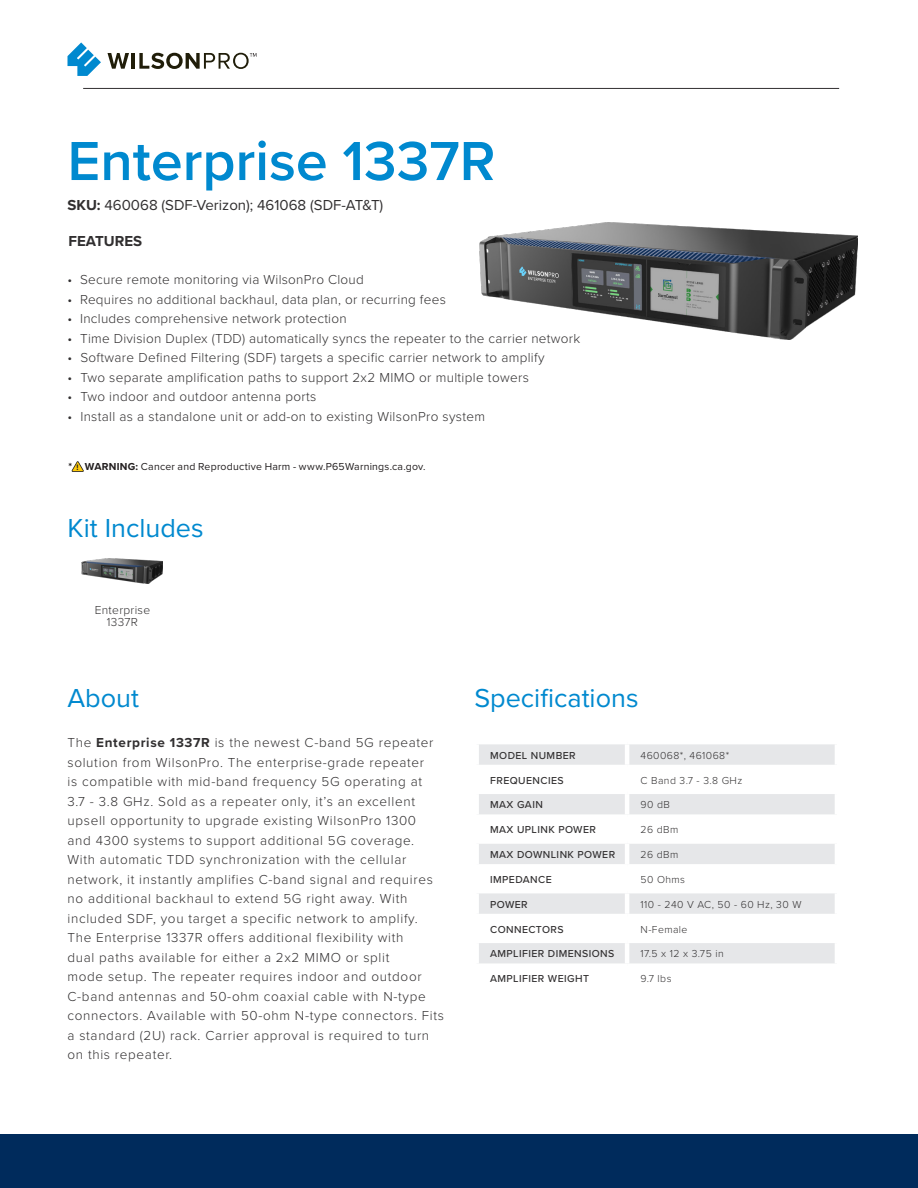
<style>
.page{position:relative;width:918px;height:1188px;background:#fff}
.page>*{position:absolute;margin:0;border:0;box-sizing:border-box;transform-origin:0 0}
.t1{font:600 57px "Proxima Nova";color:#0089cf}
.t2{font:27px "Proxima Nova";color:#0089cf}
.t3{font:15px "Proxima Nova";color:#312f30}
.t4{font:700 15px "Proxima Nova";color:#312f30}
.t5{font:300 13.5px/19.5px "Proxima Nova";letter-spacing:.05em;color:#312f30}
.t6{font:300 13.5px "Proxima Nova";letter-spacing:.025em;color:#312f30}
.t7{font:300 13.5px "Proxima Nova";letter-spacing:.02em;color:#312f30}
.t8{font:300 12px/12px "Proxima Nova";letter-spacing:.025em;color:#312f30;text-align:center}
.t9{font:500 10.5px "Proxima Nova";letter-spacing:.04em;color:#312f30}
.t10{font:300 10.5px "Proxima Nova";letter-spacing:.04em;color:#312f30}
.t11{font:10.5px "Proxima Nova";letter-spacing:.02em;color:#231f20}
.t12{font:700 10.5px "Proxima Nova";color:#231f20}
.s1{font-weight:700}
.s2{font-size:8.25px;color:#201d1e}
</style>
<div class="page">
<div style="left:0;top:1134px;width:918px;height:54px;background:#002b5c"></div>
<hr style="left:83px;top:88px;width:756px;height:1px;background:#312f30">
<svg style="left:68px;top:42px;width:33px;height:34px"></svg>
<svg style="left:108px;top:53px;width:21px;height:16px"></svg>
<hr style="left:132px;top:53px;width:3px;height:16px;background:#201d09">
<svg style="left:139px;top:53px;width:118px;height:16px"></svg>
<svg style="left:72px;top:461px;width:12px;height:11px"></svg>
<svg style="left:479px;top:744px;width:356px;height:219px;fill:#e6e7e9"></svg>
<hr style="left:625px;top:744px;width:4px;height:21px;background:#fff">
<hr style="left:474px;top:765px;width:153px;height:4px;background:#fff">
<hr style="left:627px;top:765px;width:212px;height:4px;background:#fff">
<hr style="left:625px;top:769px;width:4px;height:21px;background:#fff">
<hr style="left:474px;top:790px;width:153px;height:4px;background:#fff">
<hr style="left:627px;top:790px;width:212px;height:4px;background:#fff">
<hr style="left:625px;top:794px;width:4px;height:20px;background:#fff">
<div style="left:474px;top:814px;width:153px;height:5px;background:#fff"></div>
<div style="left:627px;top:814px;width:212px;height:5px;background:#fff"></div>
<hr style="left:625px;top:819px;width:4px;height:20px;background:#fff">
<div style="left:474px;top:839px;width:153px;height:5px;background:#fff"></div>
<div style="left:627px;top:839px;width:212px;height:5px;background:#fff"></div>
<hr style="left:625px;top:844px;width:4px;height:20px;background:#fff">
<div style="left:474px;top:864px;width:153px;height:5px;background:#fff"></div>
<div style="left:627px;top:864px;width:212px;height:5px;background:#fff"></div>
<hr style="left:625px;top:869px;width:4px;height:20px;background:#fff">
<hr style="left:474px;top:889px;width:153px;height:4px;background:#fff">
<hr style="left:627px;top:889px;width:212px;height:4px;background:#fff">
<hr style="left:625px;top:893px;width:4px;height:21px;background:#fff">
<hr style="left:474px;top:914px;width:153px;height:4px;background:#fff">
<hr style="left:627px;top:914px;width:212px;height:4px;background:#fff">
<hr style="left:625px;top:918px;width:4px;height:21px;background:#fff">
<hr style="left:474px;top:939px;width:153px;height:4px;background:#fff">
<hr style="left:627px;top:939px;width:212px;height:4px;background:#fff">
<hr style="left:625px;top:943px;width:4px;height:20px;background:#fff">
<img style="left:479px;top:223px;width:378px;height:116px">
<img style="left:82px;top:559px;width:81px;height:24px">
<p class="t1" style="left:68px;top:119px;width:430px">Enterprise 1337R</p>
<p class="t3" style="left:68px;top:193px;width:317px"><span class="s1">SKU:</span> 460068 (SDF-Verizon); 461068 (SDF-AT&amp;T)</p>
<p class="t4" style="left:69px;top:230px;width:75px">FEATURES</p>
<p class="t7" style="left:68px;top:269px;width:298px">• Secure remote monitoring via WilsonPro Cloud</p>
<p class="t7" style="left:68px;top:289px;width:380px">• Requires no additional backhaul, data plan, or recurring fees</p>
<p class="t7" style="left:68px;top:308px;width:281px">• Includes comprehensive network protection</p>
<p class="t7" style="left:68px;top:328px;width:514px">• Time Division Duplex (TDD) automatically syncs the repeater to the carrier network</p>
<p class="t6" style="left:68px;top:347px;width:479px">• Software Defined Filtering (SDF) targets a specific carrier network to amplify</p>
<p class="t6" style="left:68px;top:367px;width:463px">• Two separate amplification paths to support 2x2 MIMO or multiple towers</p>
<p class="t6" style="left:68px;top:386px;width:250px">• Two indoor and outdoor antenna ports</p>
<p class="t6" style="left:68px;top:406px;width:419px">• Install as a standalone unit or add-on to existing WilsonPro system</p>
<p class="t12" style="left:69px;top:458px;width:12px">* <span class="s2">!</span></p>
<p class="t11" style="left:85px;top:459px;width:342px"><span class="s1">WARNING:</span> Cancer and Reproductive Harm - www.P65Warnings.ca.gov.</p>
<p class="t2" style="left:68px;top:507px;width:138px">Kit Includes</p>
<p class="t8" style="left:95px;top:603px;width:57px">Enterprise<br>1337R</p>
<p class="t2" style="left:68px;top:678px;width:73px">About</p>
<p class="t2" style="left:474px;top:678px;width:166px">Specifications</p>
<p class="t5" style="left:68px;top:732px;width:378px">The <span class="s1">Enterprise 1337R</span> is the newest C-band 5G repeater solution from WilsonPro. The enterprise-grade repeater<br>is compatible with mid-band frequency 5G operating at<br>3.7 - 3.8 GHz. Sold as a repeater only, it’s an excellent upsell opportunity to upgrade existing WilsonPro 1300<br>and 4300 systems to support additional 5G coverage.<br>With automatic TDD synchronization with the cellular network, it instantly amplifies C-band signal and requires no additional backhaul to extend 5G right away. With included SDF, you target a specific network to amplify.<br>The Enterprise 1337R offers additional flexibility with<br>dual paths available for either a 2x2 MIMO or split<br>mode setup. The repeater requires indoor and outdoor C-band antennas and 50-ohm coaxial cable with N-type connectors. Available with 50-ohm N-type connectors. Fits a standard (2U) rack. Carrier approval is required to turn on this repeater.</p>
<p class="t9" style="left:490px;top:747px;width:87px">MODEL NUMBER</p>
<p class="t10" style="left:641px;top:747px;width:90px">460068*, 461068*</p>
<p class="t9" style="left:490px;top:772px;width:75px">FREQUENCIES</p>
<p class="t10" style="left:641px;top:772px;width:103px">C Band 3.7 - 3.8 GHz</p>
<p class="t9" style="left:490px;top:797px;width:54px">MAX GAIN</p>
<p class="t10" style="left:641px;top:797px;width:31px">90 dB</p>
<p class="t9" style="left:490px;top:822px;width:107px">MAX UPLINK POWER</p>
<p class="t10" style="left:641px;top:822px;width:39px">26 dBm</p>
<p class="t9" style="left:490px;top:847px;width:127px">MAX DOWNLINK POWER</p>
<p class="t10" style="left:641px;top:847px;width:39px">26 dBm</p>
<p class="t9" style="left:490px;top:872px;width:63px">IMPEDANCE</p>
<p class="t10" style="left:641px;top:872px;width:46px">50 Ohms</p>
<p class="t9" style="left:490px;top:896px;width:39px">POWER</p>
<p class="t10" style="left:641px;top:896px;width:162px">110 - 240 V AC, 50 - 60 Hz, 30 W</p>
<p class="t9" style="left:490px;top:921px;width:75px">CONNECTORS</p>
<p class="t10" style="left:641px;top:921px;width:49px">N-Female</p>
<p class="t9" style="left:490px;top:946px;width:126px">AMPLIFIER DIMENSIONS</p>
<p class="t10" style="left:641px;top:946px;width:85px">17.5 x 12 x 3.75 in</p>
<p class="t9" style="left:490px;top:971px;width:100px">AMPLIFIER WEIGHT</p>
<p class="t10" style="left:641px;top:971px;width:32px">9.7 lbs</p>
</div>
